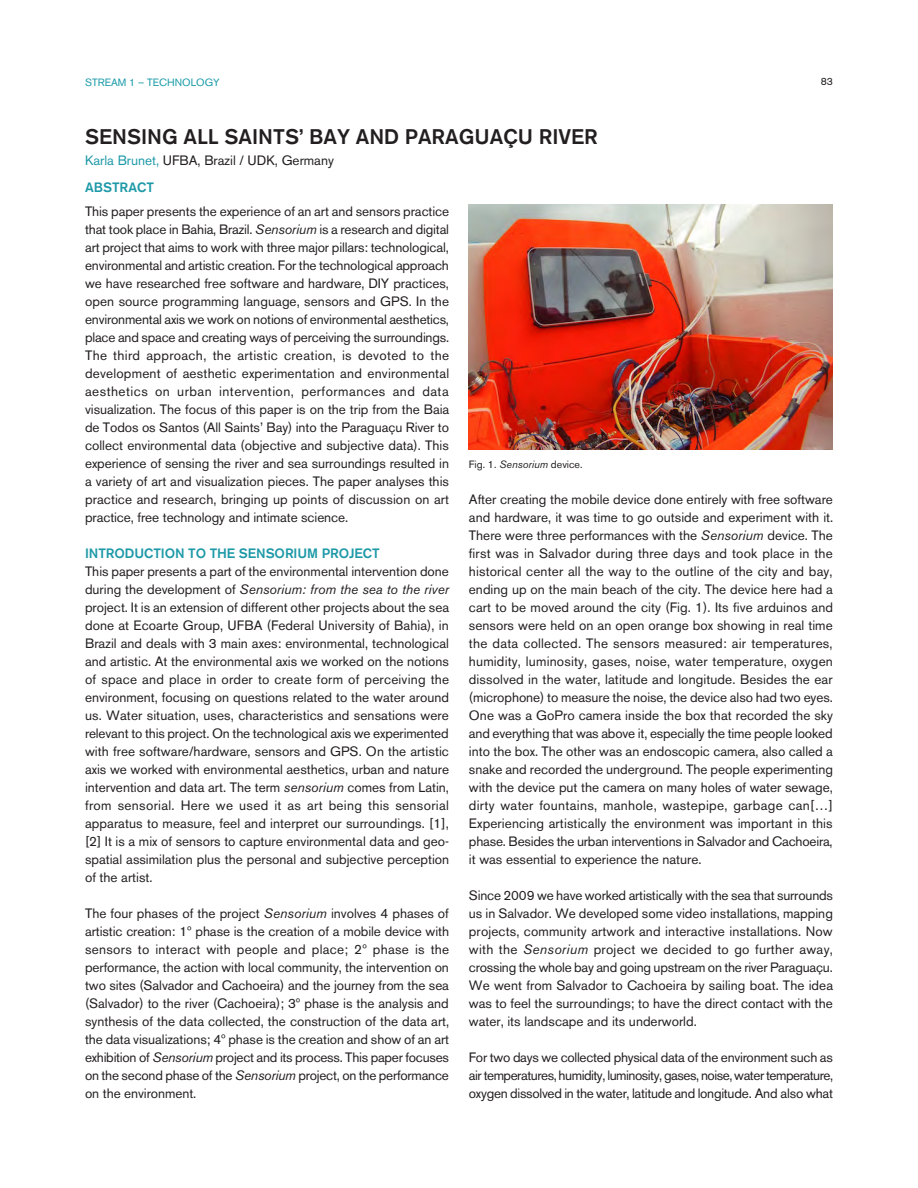
<style>
.page{position:relative;width:918px;height:1188px;background:#fff}
.page>*{position:absolute;margin:0;border:0;box-sizing:border-box;transform-origin:0 0}
.t1{font:500 21px "Akzidenz Grotesk BE";color:#231f20}
.BODY_TEXT{font:13.5px/18px "Akzidenz Grotesk BE";color:#231f20;text-align:justify}
.BODY_TEXT-2{font:500 13.5px "Akzidenz Grotesk BE";letter-spacing:-.005em;color:#1e99a8}
.BODY_TEXT-3{font:10.5px "Akzidenz Grotesk BE";color:#231f20}
.Paragraph_Style_1{font:10.5px "Akzidenz Grotesk BE";color:#1b9ca9}
.s1{color:#1e99a8}
.s2{font-style:italic}
</style>
<div class="page">
<img style="left:469px;top:205px;width:364px;height:245px">
<p class="Paragraph_Style_1" style="left:85px;top:76px;width:136px">STREAM 1 – TECHNOLOGY</p>
<p class="t1" style="left:85px;top:124px;width:514px">SENSING ALL SAINTS’ BAY AND PARAGUAÇU RIVER</p>
<p class="BODY_TEXT" style="left:85px;top:152px;width:250px"><span class="s1">Karla Brunet,</span> UFBA, Brazil / UDK, Germany</p>
<p class="BODY_TEXT-3" style="left:821px;top:75px;width:14px">83</p>
<p class="BODY_TEXT-2" style="left:85px;top:179px;width:70px">ABSTRACT</p>
<p class="BODY_TEXT" style="left:85px;top:202px;width:366px">This paper presents the experience of an art and sensors practice that took place in Bahia, Brazil. <span class="s2">Sensorium</span> is a research and digital art project that aims to work with three major pillars: technological, environmental and artistic creation. For the technological approach we have researched free software and hardware, DIY practices, open source programming language, sensors and GPS. In the environmental axis we work on notions of environmental aesthetics, place and space and creating ways of perceiving the surroundings.<br>The third approach, the artistic creation, is devoted to the development of aesthetic experimentation and environmental aesthetics on urban intervention, performances and data visualization. The focus of this paper is on the trip from the Baia de Todos os Santos (All Saints’ Bay) into the Paraguaçu River to collect environmental data (objective and subjective data). This experience of sensing the river and sea surroundings resulted in a variety of art and visualization pieces. The paper analyses this practice and research, bringing up points of discussion on art practice, free technology and intimate science.</p>
<p class="BODY_TEXT-2" style="left:85px;top:545px;width:296px">INTRODUCTION TO THE SENSORIUM PROJECT</p>
<p class="BODY_TEXT" style="left:85px;top:562px;width:366px">This paper presents a part of the environmental intervention done during the development of <span class="s2">Sensorium: from the sea to the river </span>project. It is an extension of different other projects about the sea done at Ecoarte Group, UFBA (Federal University of Bahia), in Brazil and deals with 3 main axes: environmental, technological and artistic. At the environmental axis we worked on the notions of space and place in order to create form of perceiving the environment, focusing on questions related to the water around us. Water situation, uses, characteristics and sensations were relevant to this project. On the technological axis we experimented with free software/hardware, sensors and GPS. On the artistic axis we worked with environmental aesthetics, urban and nature intervention and data art. The term <span class="s2">sensorium</span> comes from Latin, from sensorial. Here we used it as art being this sensorial apparatus to measure, feel and interpret our surroundings. [1], [2] It is a mix of sensors to capture environmental data and geo&shy;spatial assimilation plus the personal and subjective perception of the artist.</p>
<p class="BODY_TEXT" style="left:85px;top:904px;width:366px">The four phases of the project <span class="s2">Sensorium</span> involves 4 phases of artistic creation: 1º phase is the creation of a mobile device with sensors to interact with people and place; 2º phase is the performance, the action with local community, the intervention on two sites (Salvador and Cachoeira) and the journey from the sea (Salvador) to the river (Cachoeira); 3º phase is the analysis and synthesis of the data collected, the construction of the data art, the data visualizations; 4º phase is the creation and show of an art exhibition of <span class="s2">Sensorium</span> project and its process. This paper focuses on the second phase of the <span class="s2">Sensorium</span> project, on the performance on the environment.</p>
<p class="BODY_TEXT-3" style="left:469px;top:458px;width:115px">Fig. 1. <span class="s2">Sensorium</span> device.</p>
<p class="BODY_TEXT" style="left:469px;top:490px;width:366px">After creating the mobile device done entirely with free software and hardware, it was time to go outside and experiment with it.<br>There were three performances with the <span class="s2">Sensorium</span> device. The first was in Salvador during three days and took place in the historical center all the way to the outline of the city and bay, ending up on the main beach of the city. The device here had a cart to be moved around the city (Fig. 1). Its five arduinos and sensors were held on an open orange box showing in real time the data collected. The sensors measured: air temperatures, humidity, luminosity, gases, noise, water temperature, oxygen dissolved in the water, latitude and longitude. Besides the ear (microphone) to measure the noise, the device also had two eyes.<br>One was a GoPro camera inside the box that recorded the sky and everything that was above it, especially the time people looked into the box. The other was an endoscopic camera, also called a snake and recorded the underground. The people experimenting with the device put the camera on many holes of water sewage, dirty water fountains, manhole, wastepipe, garbage can[…] Experiencing artistically the environment was important in this phase. Besides the urban interventions in Salvador and Cachoeira, it was essential to experience the nature.</p>
<p class="BODY_TEXT" style="left:469px;top:886px;width:366px">Since 2009 we have worked artistically with the sea that surrounds us in Salvador. We developed some video installations, mapping projects, community artwork and interactive installations. Now with the <span class="s2">Sensorium</span> project we decided to go further away, crossing the whole bay and going upstream on the river Paraguaçu.<br>We went from Salvador to Cachoeira by sailing boat. The idea was to feel the surroundings; to have the direct contact with the water, its landscape and its underworld.</p>
<p class="BODY_TEXT" style="left:469px;top:1048px;width:366px">For two days we collected physical data of the environment such as air temperatures, humidity, luminosity, gases, noise, water temperature, oxygen dissolved in the water, latitude and longitude. And also what</p>
</div>
